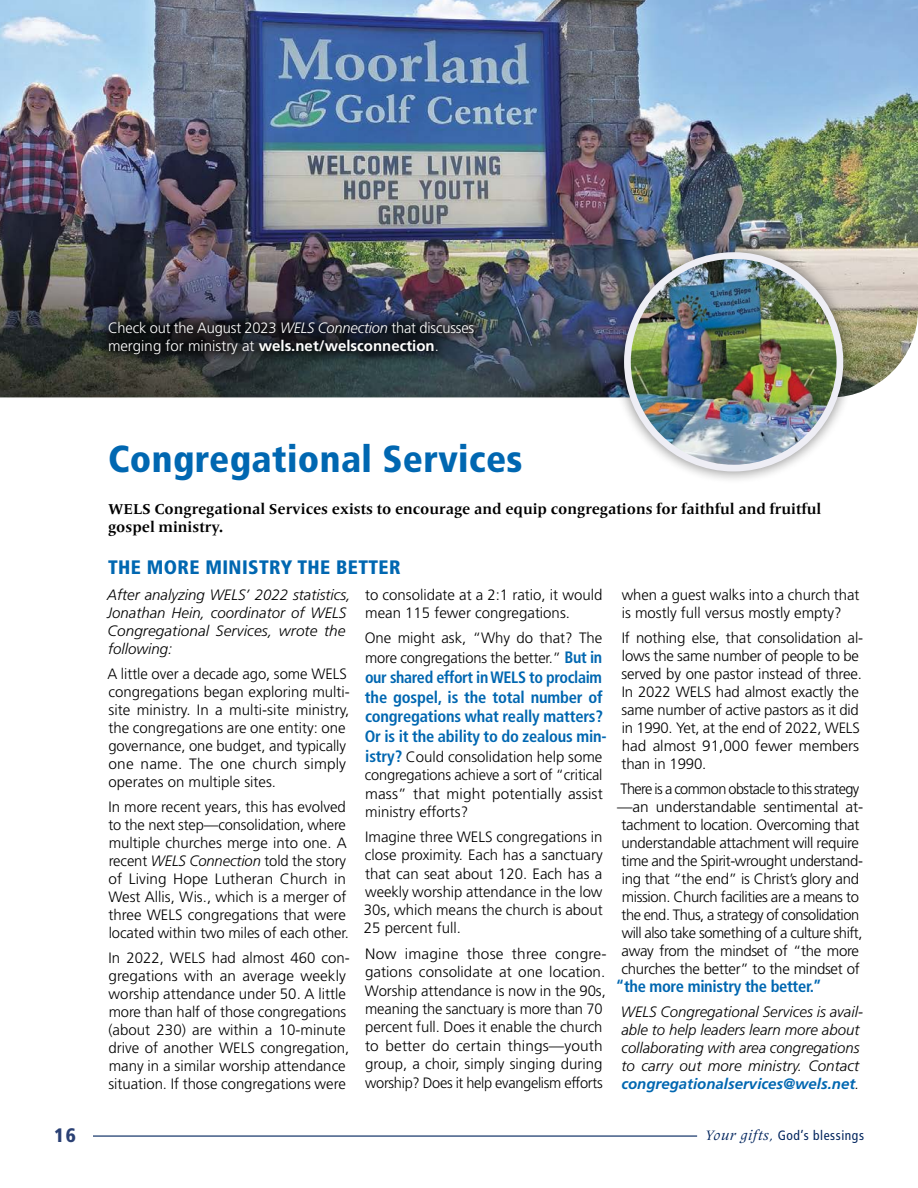
<style>
.page{position:relative;width:918px;height:1188px;background:#fff}
.page>*{position:absolute;margin:0;border:0;box-sizing:border-box;transform-origin:0 0}
.t1{font:900 condensed 37.5px "Frutiger LT Std";letter-spacing:.01em;color:#0067b1}
.t2{font:900 condensed 19.5px "Frutiger LT Std";letter-spacing:.02em;color:#0067b1}
.t3{font:900 condensed 19.5px "Frutiger LT Std";color:#2a4074}
.t4{font:700 condensed 16.5px/19.8px "Frutiger LT Std";letter-spacing:-.01em;color:#0067b1}
.t5{font:300 15px/18px "Frutiger LT Std";letter-spacing:-.005em;color:#000}
.t6{font:300 15px/18px "Frutiger LT Std";letter-spacing:-.025em;color:#000;text-align:center}
.t7{font:italic 300 15px/18px "Frutiger LT Std";color:#000}
.t8{font:700 15px/18px "Frutiger Serif LT Pro";color:#000}
.t9{font:300 15px/18px "Frutiger LT Std";letter-spacing:-.01em;color:#fff}
.t10{font:condensed 13.5px "Frutiger LT Std";letter-spacing:.04em;color:#00245d}
.s1{font-style:italic}
.s2{font-weight:700}
.s3{font-weight:700;font-stretch:condensed;font-size:16.5px;color:#0067b1}
.s4{font-weight:700;color:#0067b1}
.s5{font-family:"Frutiger Serif LT Pro";font-style:italic;font-stretch:normal;font-size:14.25px}
</style>
<div class="page">
<hr style="left:93px;top:1136px;width:604px;height:1px;background:#00245d">
<img style="left:0;top:0;width:918px;height:397px">
<div style="left:95px;top:308px;width:393px;height:60px;background:#000;opacity:.75"></div>
<div style="left:611px;top:240px;width:245px;height:244px;background:#000;opacity:.39"></div>
<img style="left:627px;top:256px;width:213px;height:212px;border-radius:106px">
<div style="left:624px;top:252px;width:219px;height:219px;border:7px solid #eeeef5;border-radius:50%"></div>
<p class="t9" style="left:108px;top:319px;width:368px">Check out the August 2023 <span class="s1">WELS Connection</span> that discusses merging for ministry at <span class="s2">wels.net/welsconnection</span>.</p>
<h1 class="t1" style="left:108px;top:436px;width:416px">Congregational Services</h1>
<p class="t8" style="left:108px;top:500px;width:715px">WELS Congregational Services exists to encourage and equip congregations for faithful and fruitful gospel ministry.</p>
<h2 class="t2" style="left:108px;top:555px;width:294px">THE MORE MINISTRY THE BETTER</h2>
<p class="t7" style="left:107px;top:586px;width:245px">After analyzing WELS’ 2022 statistics,<br>Jonathan Hein, coordinator of WELS<br>Congregational Services, wrote the following:</p>
<p class="t5" style="left:107px;top:665px;width:244px">A little over a decade ago, some WELS congregations began exploring multi&shy;site ministry. In a multi-site ministry, the congregations are one entity: one governance, one budget, and typically one name. The one church simply operates on multiple sites.</p>
<p class="t5" style="left:108px;top:798px;width:242px">In more recent years, this has evolved to the next step—consolidation, where multiple churches merge into one. A recent <span class="s1">WELS Connection</span> told the story of Living Hope Lutheran Church in West Allis, Wis., which is a merger of three WELS congregations that were located within two miles of each other.</p>
<p class="t5" style="left:108px;top:949px;width:243px">In 2022, WELS had almost 460 con&shy;gregations with an average weekly worship attendance under 50. A little more than half of those congregations (about 230) are within a 10-minute drive of another WELS congregation, many in a similar worship attendance situation. If those congregations were</p>
<p class="t5" style="left:365px;top:586px;width:239px">to consolidate at a 2:1 ratio, it would mean 115 fewer congregations.</p>
<p class="t5" style="left:365px;top:628px;width:239px;line-height:19.8px">One might ask, “Why do that? The more congregations the better.” <span class="s3">But in</span></p>
<p class="t4" style="left:365px;top:667px;width:243px">our shared effort in WELS to proclaim the gospel, is the total number of congregations what really matters?<br>Or is it the ability to do zealous min-</p>
<p class="t5" style="left:365px;top:748px;width:239px;text-align:justify"><span class="s3">istry?</span> Could consolidation help some congregations achieve a sort of “critical mass” that might potentially assist ministry efforts?</p>
<p class="t5" style="left:364px;top:828px;width:240px;text-align:justify">Imagine three WELS congregations in close proximity. Each has a sanctuary that can seat about 120. Each has a weekly worship attendance in the low 30s, which means the church is about 25 percent full.</p>
<p class="t5" style="left:365px;top:944px;width:243px;line-height:18.5px">Now imagine those three congre&shy;gations consolidate at one location.<br>Worship attendance is now in the 90s, meaning the sanctuary is more than 70 percent full. Does it enable the church to better do certain things—youth group, a choir, simply singing during worship? Does it help evangelism efforts</p>
<p class="t5" style="left:622px;top:586px;width:239px">when a guest walks into a church that is mostly full versus mostly empty?</p>
<p class="t5" style="left:622px;top:629px;width:243px">If nothing else, that consolidation al&shy;lows the same number of people to be served by one pastor instead of three.<br>In 2022 WELS had almost exactly the same number of active pastors as it did in 1990. Yet, at the end of 2022, WELS had almost 91,000 fewer members than in 1990.</p>
<p class="t6" style="left:617px;top:780px;width:248px">There is a common obstacle to this strategy —an understandable sentimental at&shy;tachment to location. Overcoming that understandable attachment will require time and the Spirit-wrought understand&shy;ing that “the end” is Christ’s glory and mission. Church facilities are a means to the end. Thus, a strategy of consolidation will also take something of a culture shift, away from the mindset of “the more churches the better” to the mindset of</p>
<p class="t4" style="left:616px;top:976px;width:207px">“the more ministry the better.”</p>
<p class="t7" style="left:621px;top:1003px;width:244px">WELS Congregational Services is avail&shy;able to help leaders learn more about collaborating with area congregations to carry out more ministry. Contact <span class="s4">congregationalservices@wels.net</span>.</p>
<h2 class="t3" style="left:54px;top:1124px;width:24px">16</h2>
<p class="t10" style="left:705px;top:1128px;width:160px"><span class="s5">Your gifts,</span> God’s blessings</p>
</div>
